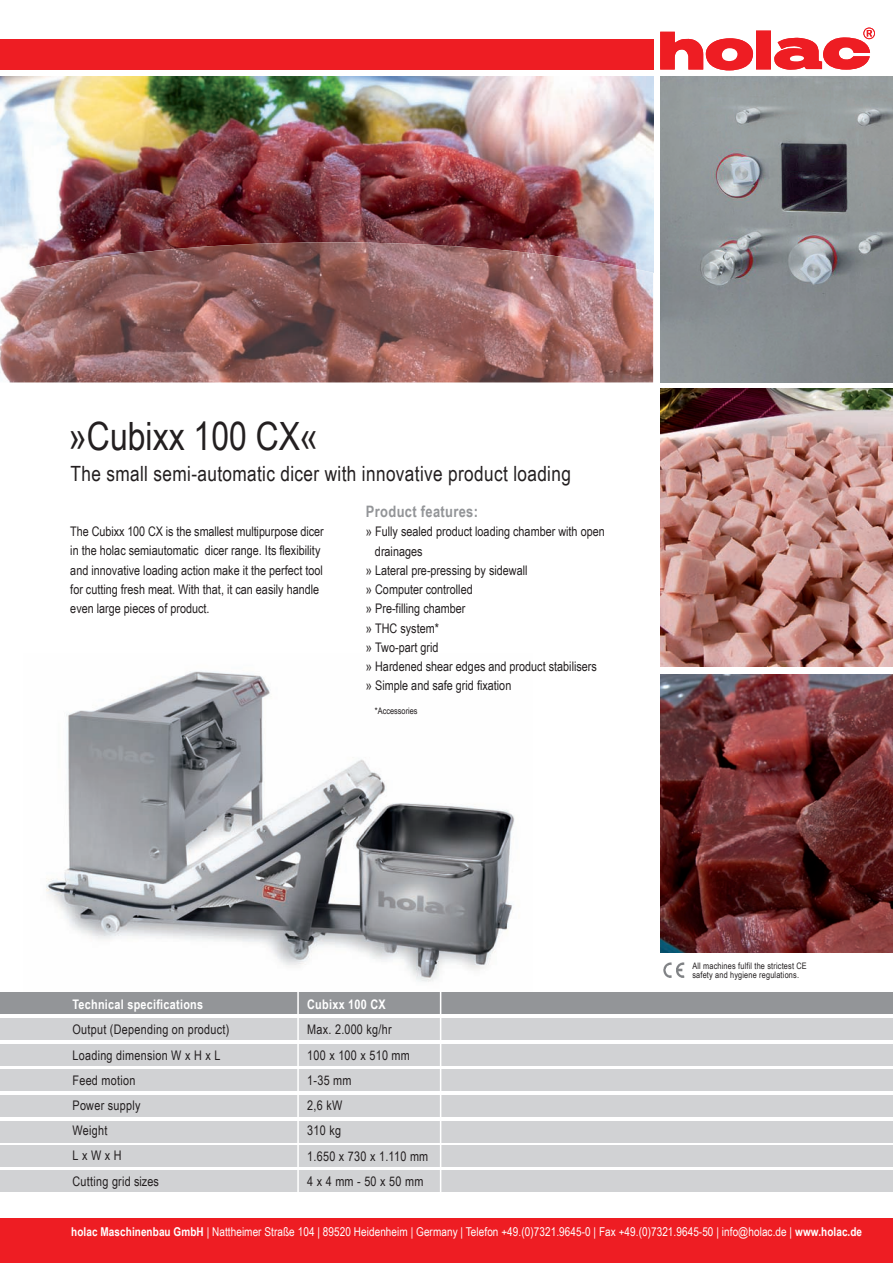
<style>
.page{position:relative;width:893px;height:1263px;background:#fff}
.page>*{position:absolute;margin:0;border:0;box-sizing:border-box;transform-origin:0 0}
.t1{font:39px "Arial Narrow";color:#231f20}
.t2{font:21px "Arial Narrow";letter-spacing:.015em;color:#231f20}
.t3{font:700 15.75px "Arial Narrow";letter-spacing:.02em;color:#939598}
.t4{font:13.2px/19.2px "Arial Narrow";color:#231f20}
.t5{font:13.2px/25.2px "Arial Narrow";letter-spacing:.02em;color:#231f20}
.t6{font:700 13.2px "Arial Narrow";letter-spacing:.02em;color:#fff}
.t7{font:12.15px "Arial Narrow";letter-spacing:.005em;color:#fff}
.t8{font:9px "Arial Narrow";color:#231f20}
.t9{font:8.85px/8.9px "Arial Narrow";letter-spacing:.02em;color:#231f20}
.s1{font-weight:700}
</style>
<div class="page">
<img style="left:24px;top:671px;width:508px;height:322px">
<div style="left:0;top:993px;width:893px;height:21px;background:#939598"></div>
<div style="left:0;top:1018px;width:893px;height:22px;background:#d1d2d4"></div>
<div style="left:0;top:1044px;width:893px;height:22px;background:#d1d2d4"></div>
<div style="left:0;top:1069px;width:893px;height:22px;background:#d1d2d4"></div>
<div style="left:0;top:1095px;width:893px;height:22px;background:#d1d2d4"></div>
<div style="left:0;top:1121px;width:893px;height:21px;background:#d1d2d4"></div>
<div style="left:0;top:1145px;width:893px;height:22px;background:#d1d2d4"></div>
<div style="left:0;top:1170px;width:893px;height:21px;background:#d1d2d4"></div>
<hr style="left:297px;top:989px;width:2px;height:210px;background:#fff">
<hr style="left:440px;top:991px;width:1px;height:209px;background:#fff">
<img style="left:663px;top:962px;width:22px;height:16px">
<img style="left:0;top:77px;width:653px;height:165px">
<img style="left:0;top:242px;width:653px;height:140px">
<img style="left:660px;top:77px;width:233px;height:305px">
<div style="left:0;top:39px;width:653px;height:30px;background:#ee1d23"></div>
<div style="left:756px;top:31px;width:15px;height:38px;background:#ee1d23"></div>
<svg style="left:774px;top:28px;width:101px;height:42px"></svg>
<svg style="left:660px;top:32px;width:43px;height:38px"></svg>
<div style="left:705px;top:38px;width:48px;height:33px;background:#ee1d23;border-radius:50%"></div>
<div style="left:722px;top:48px;width:16px;height:13px;background:#fff;border-radius:50%"></div>
<div style="left:0;top:1218px;width:893px;height:45px;background:#ee1d23"></div>
<img style="left:660px;top:389px;width:233px;height:278px">
<img style="left:660px;top:674px;width:233px;height:278px">
<h1 class="t1" style="left:69px;top:414px;width:250px">››Cubixx 100 CX‹‹</h1>
<h2 class="t2" style="left:71px;top:461px;width:502px">The small semi-automatic dicer with innovative product loading</h2>
<p class="t4" style="left:70px;top:522px;width:255px">The Cubixx 100 CX is the smallest multipurpose dicer in the holac semiautomatic dicer range. Its flexibility and innovative loading action make it the perfect tool for cutting fresh meat. With that, it can easily handle even large pieces of product.</p>
<p class="t3" style="left:366px;top:502px;width:113px">Product features:</p>
<p class="t4" style="left:366px;top:522px;width:240px">›› Fully sealed product loading chamber with open</p>
<p class="t4" style="left:375px;top:541px;width:49px">drainages</p>
<p class="t4" style="left:366px;top:560px;width:163px">›› Lateral pre-pressing by sidewall</p>
<p class="t4" style="left:366px;top:580px;width:108px">›› Computer controlled</p>
<p class="t4" style="left:366px;top:599px;width:101px">›› Pre-filling chamber</p>
<p class="t4" style="left:366px;top:618px;width:75px">›› THC system*</p>
<p class="t4" style="left:366px;top:637px;width:74px">›› Two-part grid</p>
<p class="t4" style="left:366px;top:657px;width:232px">›› Hardened shear edges and product stabilisers</p>
<p class="t4" style="left:366px;top:676px;width:147px">›› Simple and safe grid fixation</p>
<p class="t8" style="left:375px;top:706px;width:44px">*Accessories</p>
<p class="t6" style="left:73px;top:997px;width:132px">Technical specifications</p>
<p class="t5" style="left:73px;top:1017px;width:158px">Output (Depending on product)<br>Loading dimension W x H x L<br>Feed motion<br>Power supply<br>Weight<br>L x W x H<br>Cutting grid sizes</p>
<p class="t6" style="left:307px;top:997px;width:80px">Cubixx 100 CX</p>
<p class="t5" style="left:307px;top:1017px;width:123px">Max. 2.000 kg/hr<br>100 x 100 x 510 mm<br>1-35 mm<br>2,6 kW<br>310 kg<br>1.650 x 730 x 1.110 mm<br>4 x 4 mm - 50 x 50 mm</p>
<p class="t9" style="left:692px;top:962px;width:116px">All machines fulfil the strictest CE safety and hygiene regulations.</p>
<p class="t7" style="left:71px;top:1225px;width:792px"><span class="s1">holac Maschinenbau GmbH</span> | Nattheimer Straße 104 | 89520 Heidenheim | Germany | Telefon +49.(0)7321.9645-0 | Fax +49.(0)7321.9645-50 | info@holac.de | <span class="s1">www.holac.de</span></p>
</div>
